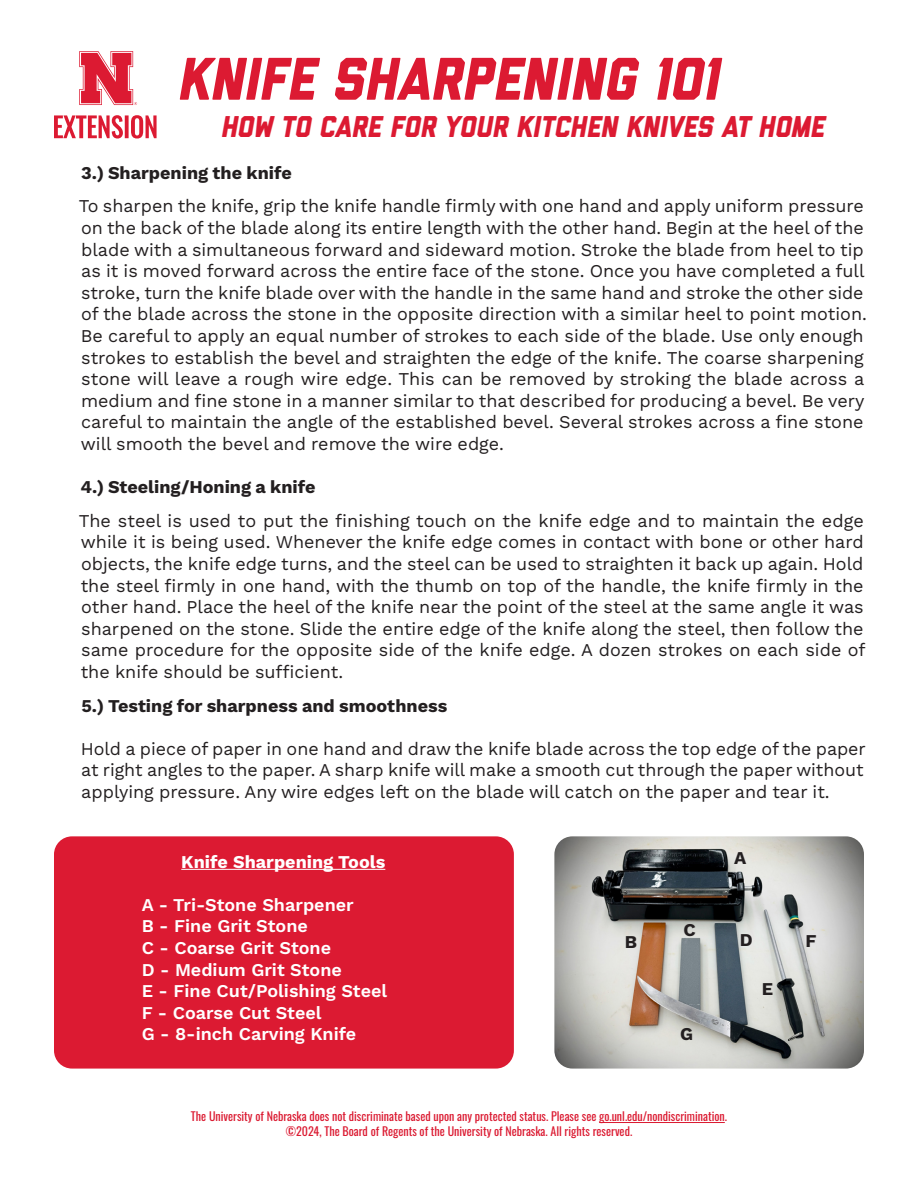
<style>
.page{position:relative;width:918px;height:1188px;background:#fff}
.page>*{position:absolute;margin:0;border:0;box-sizing:border-box;transform-origin:0 0}
.t1{font:italic 800 60px "Liberator";color:#dc1a32}
.t2{font:italic 800 30px "Liberator";color:#dc1a32}
.t3{font:18px/21.6px "Work Sans";color:#231f20}
.t4{font:600 18px "Work Sans";color:#fff}
.t5{font:700 18px "Work Sans";color:#231f20}
.t6{font:700 18px "Work Sans";color:#fff}
.t7{font:12px "Oswald";color:#db1a31}
</style>
<div class="page">
<svg style="left:79px;top:51px;width:58px;height:54px"></svg>
<svg style="left:54px;top:115px;width:103px;height:24px"></svg>
<hr style="left:599px;top:1122px;width:126px;height:1px;background:#db1a31">
<div style="left:54px;top:836px;width:460px;height:233px;background:#dc1a32;border-radius:18px"></div>
<img style="left:554px;top:836px;width:310px;height:233px">
<hr style="left:181px;top:869px;width:204px;height:1px;background:#fff">
<h1 class="t1" style="left:179px;top:46px;width:543px">KNIFE SHARPENING 101</h1>
<h2 class="t2" style="left:222px;top:111px;width:605px">HOW TO CARE FOR YOUR KITCHEN KNIVES AT HOME</h2>
<p class="t5" style="left:81px;top:159px;width:212px">3.) Sharpening the knife</p>
<p class="t3" style="left:79px;top:195px;width:790px">To sharpen the knife, grip the knife handle firmly with one hand and apply uniform pressure on the back of the blade along its entire length with the other hand. Begin at the heel of the blade with a simultaneous forward and sideward motion. Stroke the blade from heel to tip as it is moved forward across the entire face of the stone. Once you have completed a full stroke, turn the knife blade over with the handle in the same hand and stroke the other side of the blade across the stone in the opposite direction with a similar heel to point motion.<br>Be careful to apply an equal number of strokes to each side of the blade. Use only enough strokes to establish the bevel and straighten the edge of the knife. The coarse sharpening stone will leave a rough wire edge. This can be removed by stroking the blade across a medium and fine stone in a manner similar to that described for producing a bevel. Be very careful to maintain the angle of the established bevel. Several strokes across a fine stone will smooth the bevel and remove the wire edge.</p>
<p class="t5" style="left:81px;top:473px;width:236px">4.) Steeling/Honing a knife</p>
<p class="t3" style="left:79px;top:509px;width:788px;text-align:justify">The steel is used to put the finishing touch on the knife edge and to maintain the edge while it is being used. Whenever the knife edge comes in contact with bone or other hard objects, the knife edge turns, and the steel can be used to straighten it back up again. Hold the steel firmly in one hand, with the thumb on top of the handle, the knife firmly in the other hand. Place the heel of the knife near the point of the steel at the same angle it was sharpened on the stone. Slide the entire edge of the knife along the steel, then follow the same procedure for the opposite side of the knife edge. A dozen strokes on each side of the knife should be sufficient.</p>
<p class="t5" style="left:81px;top:692px;width:367px">5.) Testing for sharpness and smoothness</p>
<p class="t3" style="left:81px;top:737px;width:787px">Hold a piece of paper in one hand and draw the knife blade across the top edge of the paper at right angles to the paper. A sharp knife will make a smooth cut through the paper without applying pressure. Any wire edges left on the blade will catch on the paper and tear it.</p>
<p class="t6" style="left:181px;top:848px;width:206px">Knife Sharpening Tools</p>
<p class="t4" style="left:142px;top:891px;width:214px">A - Tri-Stone Sharpener</p>
<p class="t4" style="left:142px;top:913px;width:168px">B - Fine Grit Stone</p>
<p class="t4" style="left:142px;top:934px;width:191px">C - Coarse Grit Stone</p>
<p class="t4" style="left:142px;top:956px;width:202px">D - Medium Grit Stone</p>
<p class="t4" style="left:142px;top:977px;width:247px">E - Fine Cut/Polishing Steel</p>
<p class="t4" style="left:142px;top:999px;width:181px">F - Coarse Cut Steel</p>
<p class="t4" style="left:142px;top:1021px;width:216px">G - 8-inch Carving Knife</p>
<p class="t5" style="left:625px;top:928px;width:14px">B</p>
<p class="t5" style="left:684px;top:916px;width:14px">C</p>
<p class="t5" style="left:680px;top:1020px;width:15px">G</p>
<p class="t5" style="left:734px;top:844px;width:14px">A</p>
<p class="t5" style="left:740px;top:926px;width:14px">D</p>
<p class="t5" style="left:762px;top:975px;width:13px">E</p>
<p class="t7" style="left:191px;top:1106px;width:538px">The University of Nebraska does not discriminate based upon any protected status. Please see go.unl.edu/nondiscrimination.</p>
<p class="t7" style="left:286px;top:1120px;width:348px">©2024, The Board of Regents of the University of Nebraska. All rights reserved.</p>
<p class="t5" style="left:806px;top:928px;width:13px">F</p>
</div>
